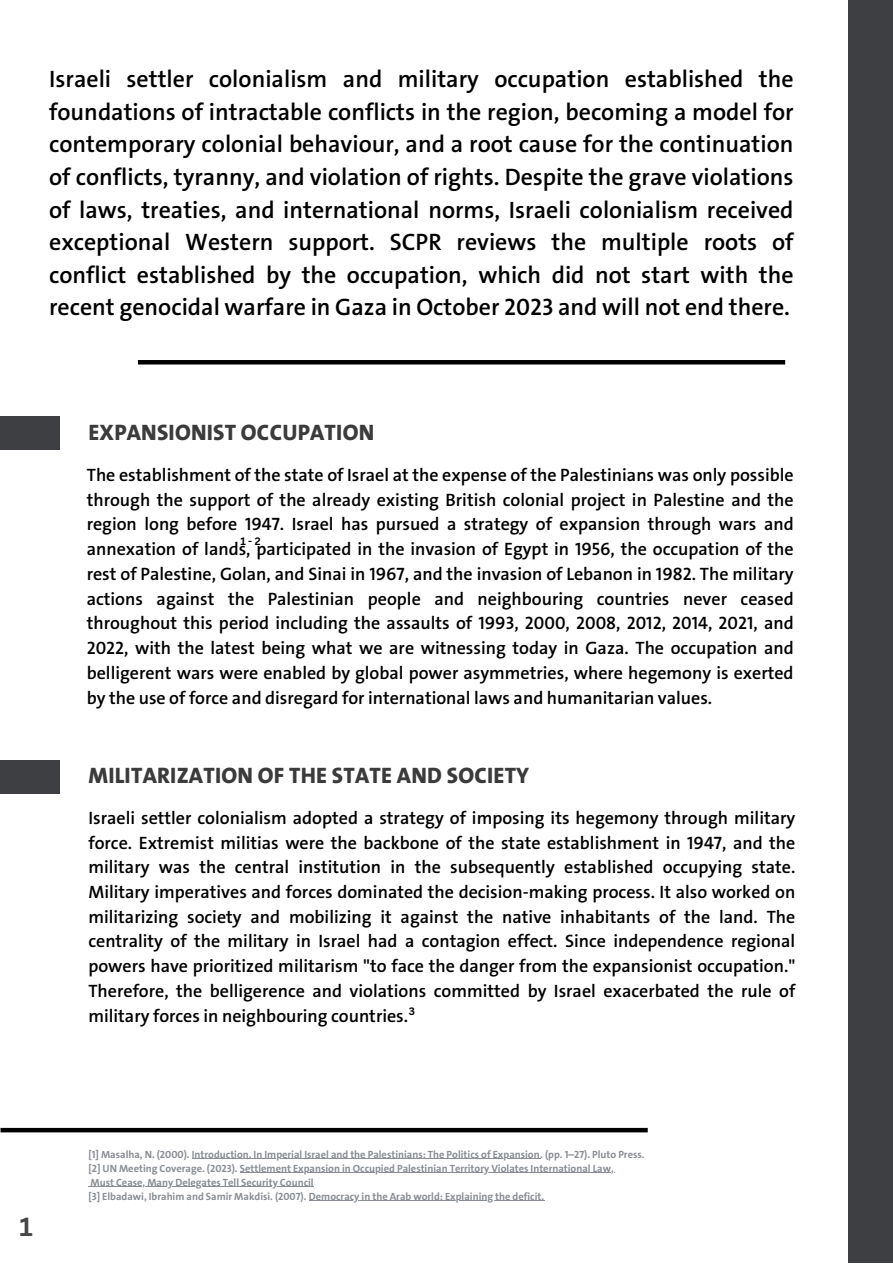
<style>
.page{position:relative;width:893px;height:1264px;background:#fff}
.page>*{position:absolute;margin:0;border:0;box-sizing:border-box;transform-origin:0 0}
.t1{font:700 25.5px "Canva Sans";color:#474747}
.t2{font:600 23.85px/32.5px "Bahij The Sans Arabic";color:#000001;text-align:justify}
.t3{font:800 22.5px "Bahij The Sans Arabic";letter-spacing:.01em;color:#3b3b3b}
.t4{font:600 18px/24.8px "Bahij The Sans Arabic";color:#000;text-align:justify}
.t5{font:700 10.5px "Bahij The Sans Arabic";color:#898e94}
.t6{font:700 10.5px "Canva Sans";color:#000}
</style>
<div class="page">
<hr style="left:138px;top:360px;width:647px;height:4px;background:#000">
<div style="left:848px;top:0;width:44px;height:1262px;background:#3d3f43"></div>
<div style="left:1px;top:1127px;width:646px;height:5px;background:#000"></div>
<div style="left:0;top:417px;width:60px;height:33px;background:#3d3f43"></div>
<div style="left:1px;top:760px;width:59px;height:33px;background:#3d3f43"></div>
<hr style="left:192px;top:1158px;width:348px;height:1px;background:#898e94">
<hr style="left:240px;top:1172px;width:374px;height:1px;background:#898e94">
<hr style="left:90px;top:1186px;width:224px;height:1px;background:#898e94">
<hr style="left:309px;top:1200px;width:235px;height:1px;background:#898e94">
<p class="t2" style="left:49px;top:64px;width:746px">Israeli settler colonialism and military occupation established the foundations of intractable conflicts in the region, becoming a model for contemporary colonial behaviour, and a root cause for the continuation of conflicts, tyranny, and violation of rights. Despite the grave violations of laws, treaties, and international norms, Israeli colonialism received exceptional Western support. SCPR reviews the multiple roots of conflict established by the occupation, which did not start with the recent genocidal warfare in Gaza in October 2023 and will not end there.</p>
<p class="t3" style="left:88px;top:418px;width:287px">EXPANSIONIST OCCUPATION</p>
<p class="t4" style="left:87px;top:463px;width:708px">The establishment of the state of Israel at the expense of the Palestinians was only possible through the support of the already existing British colonial project in Palestine and the region long before 1947. Israel has pursued a strategy of expansion through wars and annexation of lands, participated in the invasion of Egypt in 1956, the occupation of the rest of Palestine, Golan, and Sinai in 1967, and the invasion of Lebanon in 1982. The military actions against the Palestinian people and neighbouring countries never ceased throughout this period including the assaults of 1993, 2000, 2008, 2012, 2014, 2021, and 2022, with the latest being what we are witnessing today in Gaza. The occupation and belligerent wars were enabled by global power asymmetries, where hegemony is exerted by the use of force and disregard for international laws and humanitarian values.</p>
<p class="t6" style="left:240px;top:534px;width:22px">1 - 2</p>
<p class="t3" style="left:88px;top:762px;width:442px">MILITARIZATION OF THE STATE AND SOCIETY</p>
<p class="t4" style="left:88px;top:806px;width:708px">Israeli settler colonialism adopted a strategy of imposing its hegemony through military force. Extremist militias were the backbone of the state establishment in 1947, and the military was the central institution in the subsequently established occupying state.<br>Military imperatives and forces dominated the decision-making process. It also worked on militarizing society and mobilizing it against the native inhabitants of the land. The centrality of the military in Israel had a contagion effect. Since independence regional powers have prioritized militarism "to face the danger from the expansionist occupation." Therefore, the belligerence and violations committed by Israel exacerbated the rule of military forces in neighbouring countries.</p>
<p class="t6" style="left:409px;top:1003px;width:8px">3</p>
<p class="t1" style="left:19px;top:1208px;width:15px">1</p>
<p class="t5" style="left:88px;top:1147px;width:557px">[1] Masalha, N. (2000). Introduction. In Imperial Israel and the Palestinians: The Politics of Expansion. (pp. 1–27). Pluto Press.</p>
<p class="t5" style="left:88px;top:1161px;width:526px">[2] UN Meeting Coverage. (2023). Settlement Expansion in Occupied Palestinian Territory Violates International Law,</p>
<p class="t5" style="left:90px;top:1175px;width:225px">Must Cease, Many Delegates Tell Security Council</p>
<p class="t5" style="left:88px;top:1189px;width:457px">[3] Elbadawi, Ibrahim and Samir Makdisi. (2007). Democracy in the Arab world: Explaining the deficit.</p>
</div>
